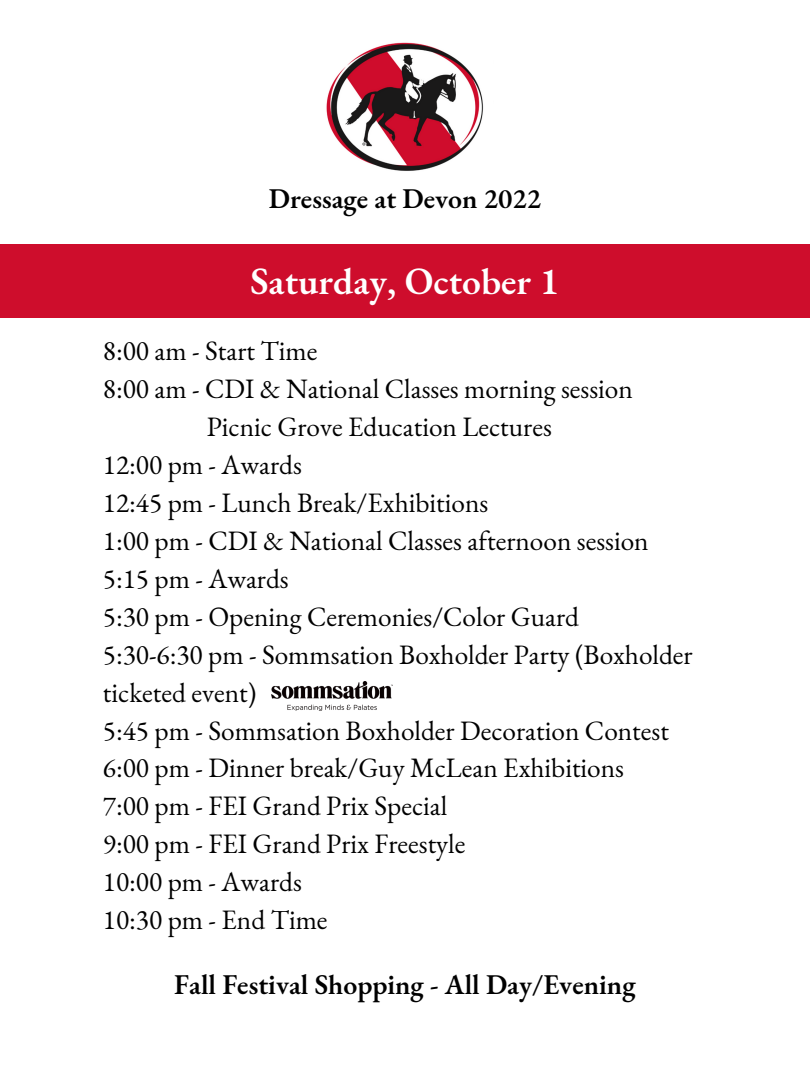
<style>
.page{position:relative;width:810px;height:1080px;background:#fff}
.page>*{position:absolute;margin:0;border:0;box-sizing:border-box;transform-origin:0 0}
.t1{font:600 37.75px "EB Garamond";color:#fff}
.t2{font:600 27.88px "EB Garamond";color:#000}
.t3{font:27.31px "EB Garamond";color:#000}
</style>
<div class="page">
<img style="left:326px;top:42px;width:157px;height:129px">
<div style="left:0;top:244px;width:810px;height:73px;background:#ce0d2c"></div>
<img style="left:271px;top:682px;width:121px;height:29px">
<p class="t2" style="left:269px;top:180px;width:274px">Dressage at Devon 2022</p>
<h1 class="t1" style="left:250px;top:256px;width:310px">Saturday, October 1</h1>
<p class="t3" style="left:103px;top:332px;width:216px">8:00 am - Start Time</p>
<p class="t3" style="left:103px;top:370px;width:532px">8:00 am - CDI &amp; National Classes morning session</p>
<p class="t3" style="left:207px;top:408px;width:347px">Picnic Grove Education Lectures</p>
<p class="t3" style="left:103px;top:446px;width:200px">12:00 pm - Awards</p>
<p class="t3" style="left:103px;top:484px;width:387px">12:45 pm - Lunch Break/Exhibitions</p>
<p class="t3" style="left:103px;top:522px;width:547px">1:00 pm - CDI &amp; National Classes afternoon session</p>
<p class="t3" style="left:103px;top:560px;width:187px">5:15 pm - Awards</p>
<p class="t3" style="left:103px;top:598px;width:478px">5:30 pm - Opening Ceremonies/Color Guard</p>
<p class="t3" style="left:103px;top:636px;width:591px">5:30-6:30 pm - Sommsation Boxholder Party (Boxholder</p>
<p class="t3" style="left:103px;top:674px;width:155px">ticketed event)</p>
<p class="t3" style="left:103px;top:712px;width:568px">5:45 pm - Sommsation Boxholder Decoration Contest</p>
<p class="t3" style="left:103px;top:750px;width:523px">6:00 pm - Dinner break/Guy McLean Exhibitions</p>
<p class="t3" style="left:103px;top:788px;width:346px">7:00 pm - FEI Grand Prix Special</p>
<p class="t3" style="left:103px;top:826px;width:364px">9:00 pm - FEI Grand Prix Freestyle</p>
<p class="t3" style="left:103px;top:864px;width:200px">10:00 pm - Awards</p>
<p class="t3" style="left:103px;top:902px;width:226px">10:30 pm - End Time</p>
<p class="t2" style="left:174px;top:966px;width:463px">Fall Festival Shopping - All Day/Evening</p>
</div>
